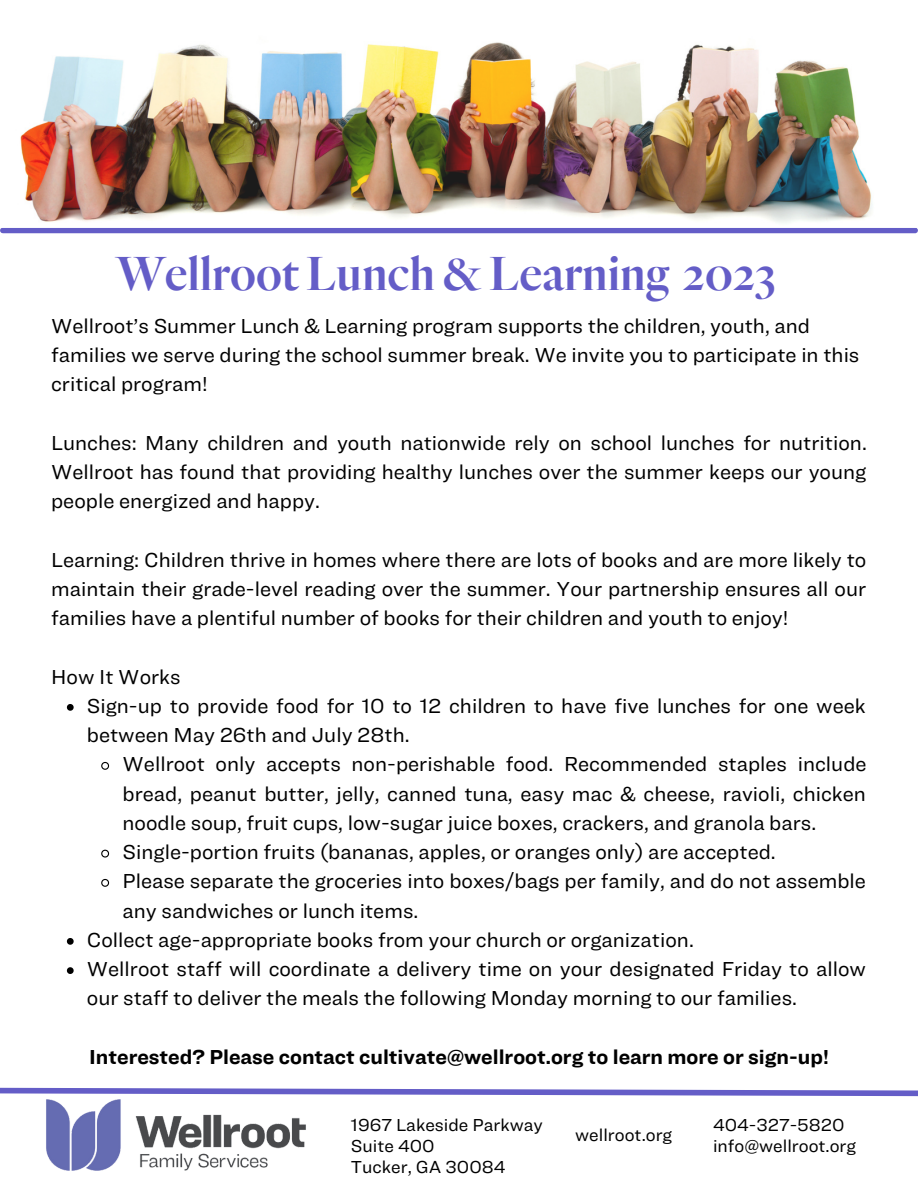
<style>
.page{position:relative;width:918px;height:1188px;background:#fff}
.page>*{position:absolute;margin:0;border:0;box-sizing:border-box;transform-origin:0 0}
.t1{font:600 49.5px "Quarto";color:#645dc7}
.t2{font:21px/29.2px "Ringside";color:#000}
.t3{font:700 21px "Ringside";color:#000}
.t4{font:18px/21.3px "Ringside";color:#000}
</style>
<div class="page">
<div style="left:3px;top:228px;width:912px;height:5px;background:#645dc7"></div>
<svg style="left:351px;top:1088px;width:567px;height:9px"></svg>
<img style="left:20px;top:42px;width:852px;height:181px">
<img style="left:0;top:1087px;width:351px;height:84px">
<svg style="left:67px;top:704px;width:7px;height:7px"></svg>
<svg style="left:101px;top:761px;width:9px;height:9px"></svg>
<svg style="left:101px;top:849px;width:9px;height:9px"></svg>
<svg style="left:101px;top:878px;width:9px;height:9px"></svg>
<svg style="left:67px;top:938px;width:7px;height:7px"></svg>
<svg style="left:67px;top:967px;width:7px;height:7px"></svg>
<h1 class="t1" style="left:116px;top:243px;width:661px">WellrootLunch&amp;Learning 2023</h1>
<p class="t2" style="left:51px;top:311px;width:810px">Wellroot’s Summer Lunch &amp; Learning program supports the children, youth, and families we serve during the school summer break. We invite you to participate in this critical program!</p>
<p class="t2" style="left:51px;top:428px;width:817px;text-align:justify">Lunches: Many children and youth nationwide rely on school lunches for nutrition.<br>Wellroot has found that providing healthy lunches over the summer keeps our young people energized and happy.</p>
<p class="t2" style="left:51px;top:545px;width:817px;text-align:justify">Learning: Children thrive in homes where there are lots of books and are more likely to maintain their grade-level reading over the summer. Your partnership ensures all our families have a plentiful number of books for their children and youth to enjoy!</p>
<p class="t2" style="left:51px;top:662px;width:131px">How It Works</p>
<p class="t2" style="left:87px;top:691px;width:780px">Sign-up to provide food for 10 to 12 children to have five lunches for one week between May 26th and July 28th.</p>
<p class="t2" style="left:123px;top:749px;width:746px">Wellroot only accepts non-perishable food. Recommended staples include</p>
<p class="t2" style="left:123px;top:779px;width:745px">bread, peanut butter, jelly, canned tuna, easy mac &amp; cheese, ravioli, chicken</p>
<p class="t2" style="left:123px;top:808px;width:695px">noodle soup, fruit cups, low-sugar juice boxes, crackers, and granola bars.</p>
<p class="t2" style="left:123px;top:837px;width:655px">Single-portion fruits (bananas, apples, or oranges only) are accepted.</p>
<p class="t2" style="left:123px;top:866px;width:745px">Please separate the groceries into boxes/bags per family, and do not assemble</p>
<p class="t2" style="left:123px;top:896px;width:297px">any sandwiches or lunch items.</p>
<p class="t2" style="left:87px;top:925px;width:609px">Collect age-appropriate books from your church or organization.</p>
<p class="t2" style="left:87px;top:954px;width:781px">Wellroot staff will coordinate a delivery time on your designated Friday to allow</p>
<p class="t2" style="left:87px;top:983px;width:712px">our staff to deliver the meals the following Monday morning to our families.</p>
<p class="t3" style="left:89px;top:1044px;width:741px">Interested? Please contact cultivate@wellroot.org to learn more or sign-up!</p>
<p class="t4" style="left:351px;top:1113px;width:193px">1967 Lakeside Parkway<br>Suite 400<br>Tucker, GA 30084</p>
<p class="t4" style="left:575px;top:1124px;width:99px">wellroot.org</p>
<p class="t4" style="left:713px;top:1113px;width:145px">404-327-5820 info@wellroot.org</p>
</div>
